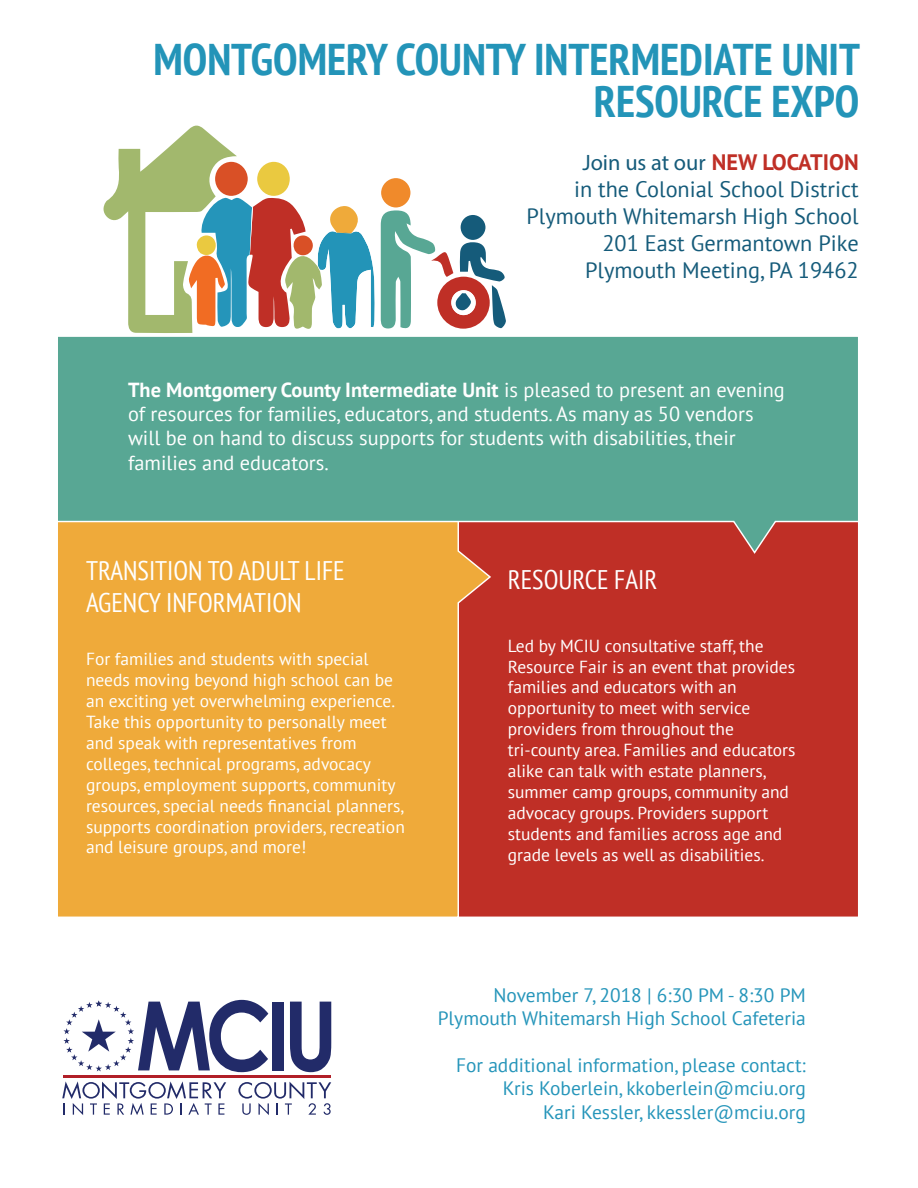
<style>
.page{position:relative;width:918px;height:1188px;background:#fff}
.page>*{position:absolute;margin:0;border:0;box-sizing:border-box;transform-origin:0 0}
.t1{font:700 condensed 44.25px/42.2px "PT Sans";color:#2394b8;text-align:right}
.t2{font:condensed 26.85px/32.2px "PT Sans";color:#fff}
.t3{font:22.35px/26.8px "PT Sans";color:#155b7a;text-align:right}
.t4{font:20.4px/24.5px "PT Sans";color:#fff}
.t5{font:19.35px/23.2px "PT Sans";color:#2595ba;text-align:right}
.t6{font:17.4px/20.9px "PT Sans";color:#fff}
.s1{font-family:"Myriad Pro"}
.s2{font-weight:700;color:#bf2f26}
.s3{font-weight:700}
</style>
<div class="page">
<svg style="left:103px;top:125px;width:403px;height:208px"></svg>
<div style="left:458px;top:521px;width:401px;height:396px;background:#bf2f26"></div>
<svg style="left:58px;top:555px;width:434px;height:362px;background:#eba139"></svg>
<svg style="left:63px;top:1000px;width:205px;height:72px"></svg>
<div style="left:273px;top:1002px;width:11px;height:68px;background:#222b69"></div>
<svg style="left:290px;top:1002px;width:41px;height:70px"></svg>
<svg style="left:62px;top:1081px;width:164px;height:34px"></svg>
<svg style="left:238px;top:1082px;width:93px;height:33px"></svg>
<hr style="left:63px;top:1075px;width:268px;height:3px;background:#b11f28">
<svg style="left:58px;top:336px;width:801px;height:219px;background:#6c9f86"></svg>
<p class="t1" style="left:153px;top:38px;width:708px">MONTGOMERY COUNTY INTERMEDIATE UNIT<br>RESOURCE EXPO</p>
<p class="t3" style="left:526px;top:149px;width:334px"><span class="s1">Join us at our</span> <span class="s2">NEW LOCATION<br></span>in the Colonial School District<br>Plymouth Whitemarsh High School<br>201 East Germantown Pike<br>Plymouth Meeting, PA 19462</p>
<p class="t4" style="left:128px;top:377px;width:658px"><span class="s3">The Montgomery County Intermediate Unit</span> is pleased to present an evening of resources for families, educators, and students. As many as 50 vendors will be on hand to discuss supports for students with disabilities, their families and educators.</p>
<p class="t2" style="left:86px;top:554px;width:260px">TRANSITION TO ADULT LIFE<br>AGENCY INFORMATION</p>
<p class="t6" style="left:86px;top:648px;width:320px">For families and students with special needs moving beyond high school can be an exciting yet overwhelming experience.<br>Take this opportunity to personally meet and speak with representatives from colleges, technical programs, advocacy groups, employment supports, community resources, special needs financial planners, supports coordination providers, recreation and leisure groups, and more!</p>
<p class="t2" style="left:508px;top:563px;width:151px">RESOURCE FAIR</p>
<p class="t6" style="left:508px;top:635px;width:289px">Led by MCIU consultative staff, the Resource Fair is an event that provides families and educators with an opportunity to meet with service providers from throughout the tri-county area. Families and educators alike can talk with estate planners, summer camp groups, community and advocacy groups. Providers support students and families across age and grade levels as well as disabilities.</p>
<p class="t5" style="left:438px;top:983px;width:370px">November 7, 2018 | 6:30 PM - 8:30 PM<br>Plymouth Whitemarsh High School Cafeteria</p>
<p class="t5" style="left:456px;top:1053px;width:351px">For additional information, please contact:<br>Kris Koberlein, kkoberlein@mciu.org<br>Kari Kessler, kkessler@mciu.org</p>
</div>
